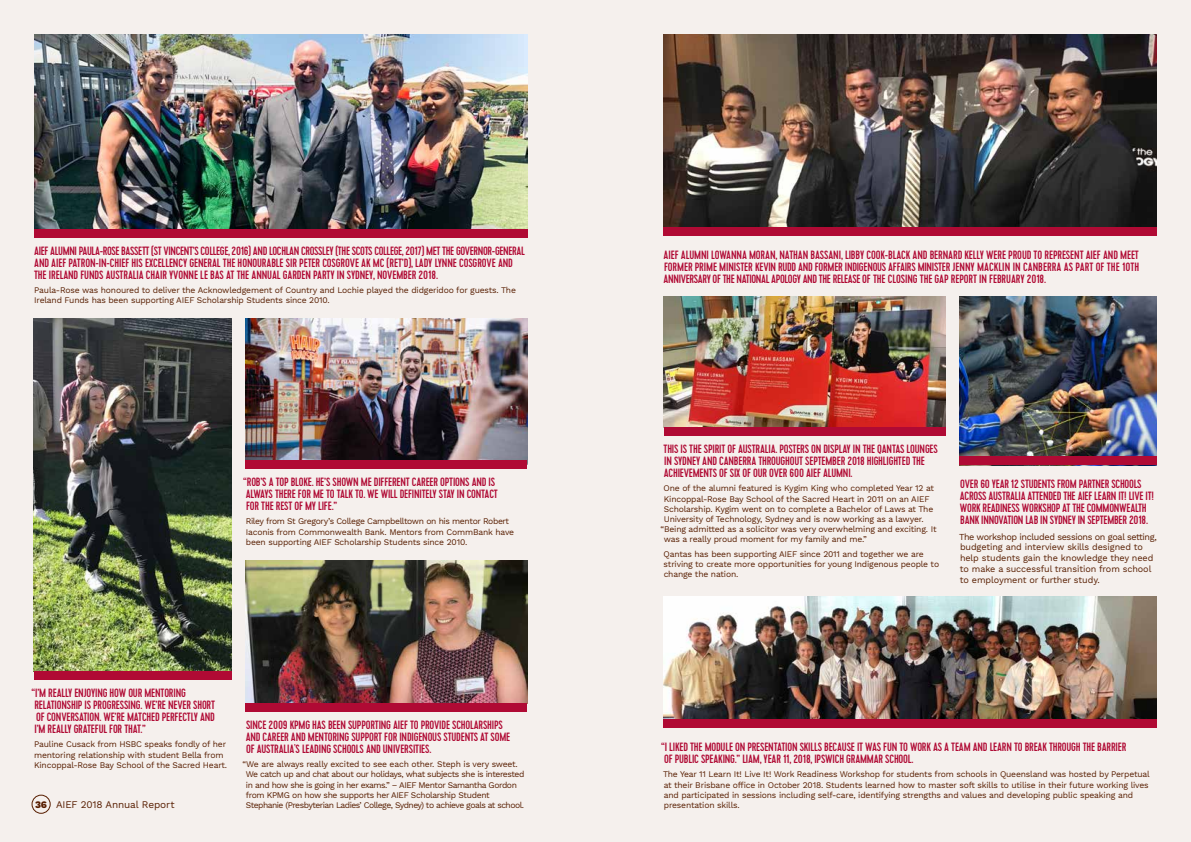
<style>
.page{position:relative;width:1191px;height:842px;background:#f5f0ed}
.page>*{position:absolute;margin:0;border:0;box-sizing:border-box;transform-origin:0 0}
.t1{font:500 12px/12px "Cervo";letter-spacing:-.015em;color:#b00a34}
.t2{font:10px "Work Sans";letter-spacing:-.015em;color:#571d00}
.t3{font:9px/10.8px "Work Sans";letter-spacing:-.01em;color:#571d00}
.t4{font:8.5px/10.2px "Work Sans";letter-spacing:-.02em;color:#571d00}
.t5{font:8.5px/10.2px "Work Sans";letter-spacing:-.05em;color:#571d00}
.s1{font-weight:800}
</style>
<div class="page">
<img style="left:663px;top:597px;width:494px;height:122px">
<div style="left:663px;top:719px;width:494px;height:9px;background:#b00a34"></div>
<img style="left:34px;top:319px;width:197px;height:352px">
<img style="left:245px;top:319px;width:282px;height:142px">
<div style="left:245px;top:461px;width:282px;height:8px;background:#b00a34"></div>
<div style="left:34px;top:671px;width:197px;height:9px;background:#b00a34"></div>
<img style="left:245px;top:561px;width:282px;height:142px">
<div style="left:245px;top:703px;width:282px;height:9px;background:#b00a34"></div>
<img style="left:663px;top:297px;width:282px;height:131px">
<div style="left:663px;top:428px;width:282px;height:8px;background:#b00a34"></div>
<img style="left:959px;top:297px;width:198px;height:160px">
<div style="left:959px;top:457px;width:198px;height:8px;background:#b00a34"></div>
<img style="left:34px;top:34px;width:493px;height:195px">
<div style="left:34px;top:229px;width:493px;height:9px;background:#b00a34"></div>
<img style="left:663px;top:34px;width:493px;height:193px">
<div style="left:663px;top:227px;width:493px;height:9px;background:#b00a34"></div>
<div style="left:32px;top:795px;width:19px;height:19px;border:1px solid #571d00;border-radius:50%"></div>
<p class="t1" style="left:34px;top:245px;width:492px">AIEF ALUMNI PAULA-ROSE BASSETT (ST VINCENT’S COLLEGE, 2016) AND LOCHLAN CROSSLEY (THE SCOTS COLLEGE, 2017) MET THE GOVERNOR-GENERAL<br>AND AIEF PATRON-IN-CHIEF HIS EXCELLENCY GENERAL THE HONOURABLE SIR PETER COSGROVE AK MC (RET’D), LADY LYNNE COSGROVE AND<br>THE IRELAND FUNDS AUSTRALIA CHAIR YVONNE LE BAS AT THE ANNUAL GARDEN PARTY IN SYDNEY, NOVEMBER 2018.</p>
<p class="t4" style="left:34px;top:286px;width:483px">Paula-Rose was honoured to deliver the Acknowledgement of Country and Lochie played the didgeridoo for guests. The<br>Ireland Funds has been supporting AIEF Scholarship Students since 2010.</p>
<p class="t1" style="left:243px;top:476px;width:256px">“ROB’S A TOP BLOKE. HE’S SHOWN ME DIFFERENT CAREER OPTIONS AND IS<br>ALWAYS THERE FOR ME TO TALK TO. WE WILL DEFINITELY STAY IN CONTACT<br>FOR THE REST OF MY LIFE.”</p>
<p class="t4" style="left:246px;top:517px;width:270px">Riley from St Gregory’s College Campbelltown on his mentor Robert<br>Iaconis from Commonwealth Bank. Mentors from CommBank have been supporting AIEF Scholarship Students since 2010.</p>
<p class="t1" style="left:32px;top:687px;width:185px">“I’M REALLY ENJOYING HOW OUR MENTORING RELATIONSHIP IS PROGRESSING. WE’RE NEVER SHORT OF CONVERSATION. WE’RE MATCHED PERFECTLY AND I’M REALLY GRATEFUL FOR THAT.”</p>
<p class="t4" style="left:34px;top:740px;width:194px">Pauline Cusack from HSBC speaks fondly of her mentoring relationship with student Bella from<br>Kincoppal-Rose Bay School of the Sacred Heart.</p>
<p class="t2" style="left:35px;top:799px;width:141px"><span class="s1">36</span> AIEF 2018 Annual Report</p>
<p class="t1" style="left:246px;top:719px;width:266px">SINCE 2009 KPMG HAS BEEN SUPPORTING AIEF TO PROVIDE SCHOLARSHIPS<br>AND CAREER AND MENTORING SUPPORT FOR INDIGENOUS STUDENTS AT SOME<br>OF AUSTRALIA'S LEADING SCHOOLS AND UNIVERSITIES.</p>
<p class="t5" style="left:246px;top:760px;width:280px;text-indent:-3px">“We are always really excited to see each other. Steph is very sweet.<br>We catch up and chat about our holidays, what subjects she is interested in and how she is going in her exams.” – AIEF Mentor Samantha Gordon from KPMG on how she supports her AIEF Scholarship Student Stephanie (Presbyterian Ladies’ College, Sydney) to achieve goals at school.</p>
<p class="t1" style="left:663px;top:249px;width:477px;text-align:justify">AIEF ALUMNI LOWANNA MORAN, NATHAN BASSANI, LIBBY COOK-BLACK AND BERNARD KELLY WERE PROUD TO REPRESENT AIEF AND MEET FORMER PRIME MINISTER KEVIN RUDD AND FORMER INDIGENOUS AFFAIRS MINISTER JENNY MACKLIN IN CANBERRA AS PART OF THE 10TH ANNIVERSARY OF THE NATIONAL APOLOGY AND THE RELEASE OF THE CLOSING THE GAP REPORT IN FEBRUARY 2018.</p>
<p class="t1" style="left:663px;top:443px;width:276px">THIS IS THE SPIRIT OF AUSTRALIA. POSTERS ON DISPLAY IN THE QANTAS LOUNGES<br>IN SYDNEY AND CANBERRA THROUGHOUT SEPTEMBER 2018 HIGHLIGHTED THE<br>ACHIEVEMENTS OF SIX OF OUR OVER 600 AIEF ALUMNI.</p>
<p class="t4" style="left:663px;top:484px;width:272px">One of the alumni featured is Kygim King who completed Year 12 at</p>
<p class="t4" style="left:664px;top:494px;width:267px">Kincoppal-Rose Bay School of the Sacred Heart in 2011 on an AIEF</p>
<p class="t4" style="left:664px;top:504px;width:271px">Scholarship. Kygim went on to complete a Bachelor of Laws at The</p>
<p class="t4" style="left:664px;top:514px;width:261px">University of Technology, Sydney and is now working as a lawyer.</p>
<p class="t4" style="left:660px;top:525px;width:278px">“Being admitted as a solicitor was very overwhelming and exciting. It</p>
<p class="t4" style="left:663px;top:535px;width:205px">was a really proud moment for my family and me.”</p>
<p class="t4" style="left:663px;top:549px;width:277px">Qantas has been supporting AIEF since 2011 and together we are striving to create more opportunities for young Indigenous people to change the nation.</p>
<p class="t1" style="left:959px;top:479px;width:196px">OVER 60 YEAR 12 STUDENTS FROM PARTNER SCHOOLS ACROSS AUSTRALIA ATTENDED THE AIEF LEARN IT! LIVE IT!<br>WORK READINESS WORKSHOP AT THE COMMONWEALTH BANK INNOVATION LAB IN SYDNEY IN SEPTEMBER 2018.</p>
<p class="t3" style="left:959px;top:531px;width:199px">The workshop included sessions on goal setting, budgeting and interview skills designed to help students gain the knowledge they need to make a successful transition from school to employment or further study.</p>
<p class="t1" style="left:661px;top:741px;width:466px">“I LIKED THE MODULE ON PRESENTATION SKILLS BECAUSE IT WAS FUN TO WORK AS A TEAM AND LEARN TO BREAK THROUGH THE BARRIER<br>OF PUBLIC SPEAKING.” LIAM, YEAR 11, 2018, IPSWICH GRAMMAR SCHOOL.</p>
<p class="t4" style="left:663px;top:770px;width:488px">The Year 11 Learn It! Live It! Work Readiness Workshop for students from schools in Queensland was hosted by Perpetual at their Brisbane office in October 2018. Students learned how to master soft skills to utilise in their future working lives and participated in sessions including self-care, identifying strengths and values and developing public speaking and presentation skills.</p>
</div>
